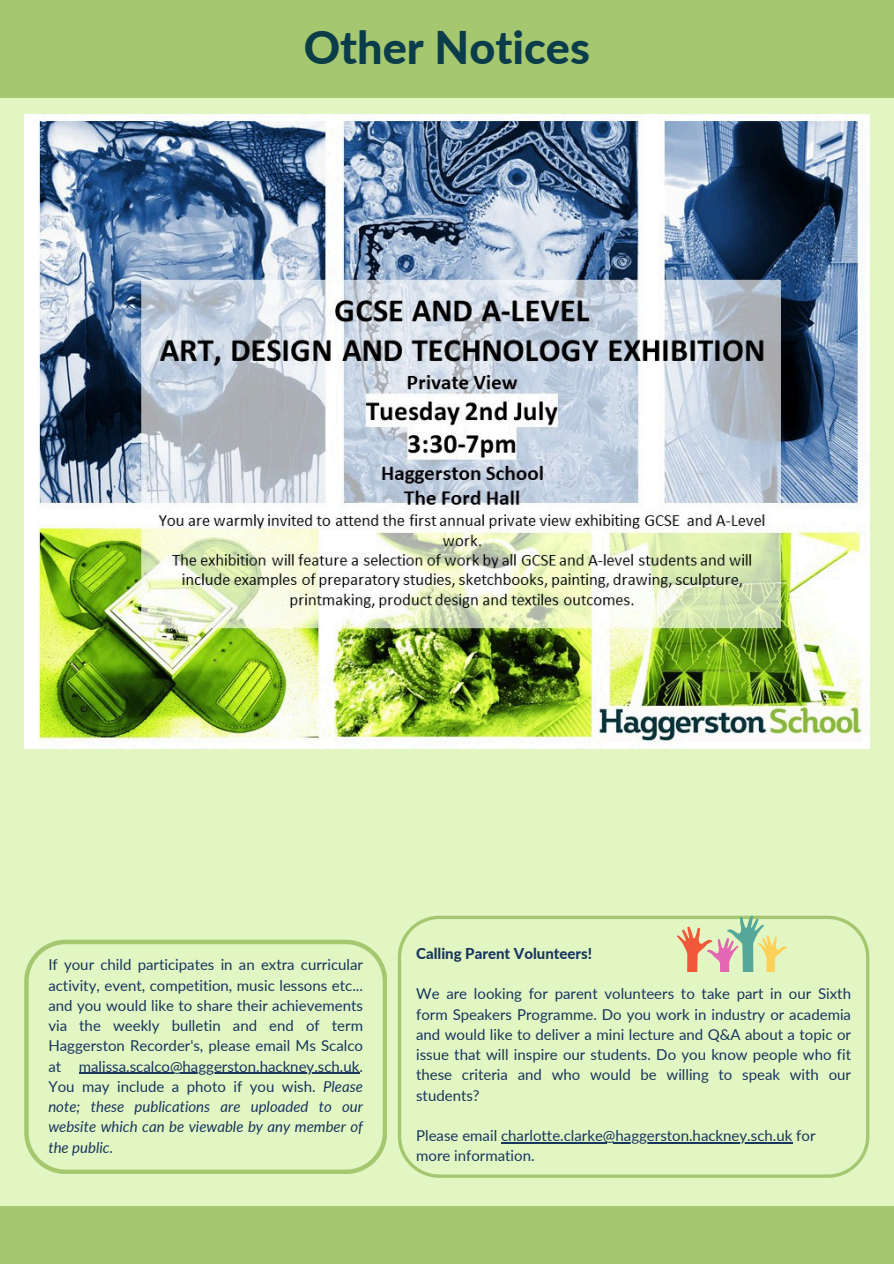
<style>
.page{position:relative;width:894px;height:1264px;background:#fff}
.page>*{position:absolute;margin:0;border:0;box-sizing:border-box;transform-origin:0 0}
.t1{font:800 45px "Lato";color:#0b3c4a}
.t2{font:15px/20.2px "Lato";color:#17365d;text-align:justify}
.t3{font:italic 15px/20.2px "Lato";color:#17365d;text-align:justify}
.t4{font:800 15px "Lato";color:#17365d}
.s1{font-style:normal}
</style>
<div class="page">
<div style="left:0;top:0;width:893px;height:1263px;background:#e2f6c3"></div>
<div style="left:0;top:1205px;width:893px;height:58px;background:#a4c76f"></div>
<div style="left:0;top:0;width:893px;height:98px;background:#a4c76f"></div>
<svg style="left:24px;top:939px;width:362px;height:234px"></svg>
<hr style="left:79px;top:1072px;width:280px;height:1px;background:#17365d">
<svg style="left:397px;top:915px;width:472px;height:262px"></svg>
<hr style="left:501px;top:1142px;width:291px;height:1px;background:#17365d">
<svg style="left:676px;top:915px;width:110px;height:57px"></svg>
<img style="left:24px;top:114px;width:845px;height:634px">
<h1 class="t1" style="left:303px;top:19px;width:288px">Other Notices</h1>
<h1 class="t2" style="left:48px;top:954px;width:316px">If your child participates in an extra curricular activity, event, competition, music lessons etc... and you would like to share their achievements via the weekly bulletin and end of term Haggerston Recorder's, please email Ms Scalco at</h1>
<p class="t3" style="left:48px;top:1055px;width:316px;text-indent:30px"><span class="s1">malissa.scalco@haggerston.hackney.sch.uk.<br>You may include a photo if you wish.</span> Please note; these publications are uploaded to our website which can be viewable by any member of the public.</p>
<p class="t4" style="left:416px;top:943px;width:177px">Calling Parent Volunteers!</p>
<h2 class="t2" style="left:416px;top:983px;width:436px">We are looking for parent volunteers to take part in our Sixth form Speakers Programme. Do you work in industry or academia and would like to deliver a mini lecture and Q&amp;A about a topic or issue that will inspire our students. Do you know people who fit these criteria and who would be willing to speak with our students?</h2>
<p class="t2" style="left:416px;top:1125px;width:401px">Please email charlotte.clarke@haggerston.hackney.sch.uk for</p>
<p class="t2" style="left:416px;top:1145px;width:120px">more information.</p>
</div>
